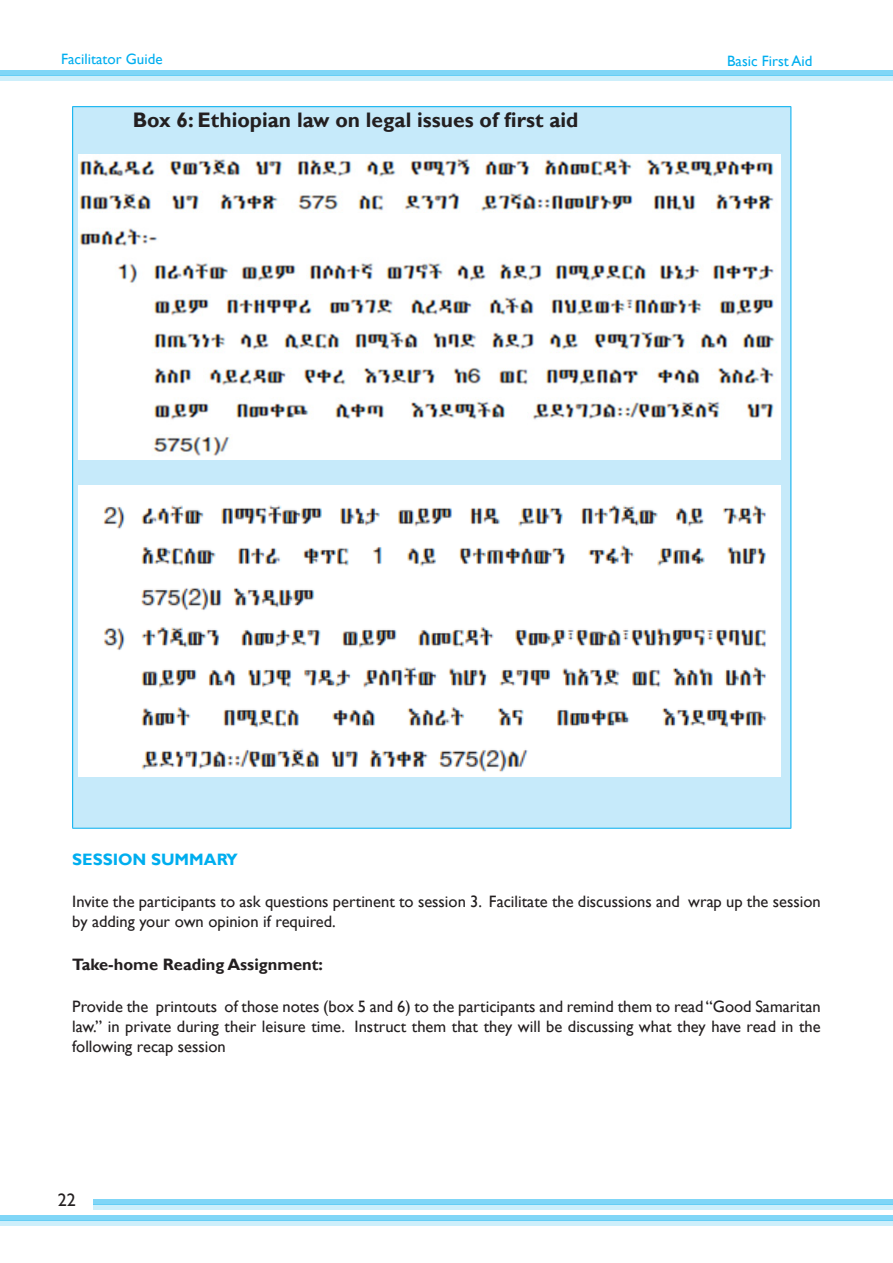
<style>
.page{position:relative;width:893px;height:1263px;background:#fff}
.page>*{position:absolute;margin:0;border:0;box-sizing:border-box;transform-origin:0 0}
.t1{font:700 21px "Gill Sans";color:#231f20}
.t2{font:18px "Gill Sans";color:#231f20}
.t3{font:16.5px/19.8px "Gill Sans";color:#231f20}
.t4{font:700 16.5px "Gill Sans";color:#231f20}
.t5{font:700 16.5px "Gill Sans";color:#00aeef}
.t6{font:15px "Gill Sans";color:#00aeef}
</style>
<div class="page">
<div style="left:0;top:70px;width:892px;height:6px;background:#80d6f7"></div>
<div style="left:0;top:76px;width:892px;height:5px;background:#cdeffb"></div>
<div style="left:94px;top:1199px;width:799px;height:5px;background:#80d6f7"></div>
<div style="left:94px;top:1204px;width:799px;height:6px;background:#cdeffb"></div>
<div style="left:0;top:1215px;width:893px;height:6px;background:#80d6f7"></div>
<div style="left:0;top:1221px;width:893px;height:5px;background:#cdeffb"></div>
<div style="left:73px;top:107px;width:718px;height:721px;background:#c6eafa"></div>
<hr style="left:72px;top:106px;width:719px;height:1px;background:#00aeef">
<hr style="left:72px;top:107px;width:1px;height:721px;background:#00aeef">
<hr style="left:790px;top:107px;width:1px;height:721px;background:#00aeef">
<hr style="left:72px;top:828px;width:719px;height:1px;background:#00aeef">
<img style="left:79px;top:154px;width:701px;height:305px">
<img style="left:79px;top:486px;width:702px;height:291px">
<p class="t6" style="left:61px;top:50px;width:103px">Facilitator Guide</p>
<p class="t6" style="left:727px;top:52px;width:87px">Basic First Aid</p>
<p class="t1" style="left:133px;top:107px;width:447px">Box 6: Ethiopian law on legal issues of first aid</p>
<p class="t5" style="left:72px;top:849px;width:167px">SESSION SUMMARY</p>
<p class="t3" style="left:72px;top:892px;width:750px">Invite the participants to ask questions pertinent to session 3. Facilitate the discussions and wrap up the session by adding your own opinion if required.</p>
<p class="t4" style="left:72px;top:954px;width:252px">Take-home Reading Assignment:</p>
<p class="t3" style="left:72px;top:997px;width:750px;text-align:justify">Provide the printouts of those notes (box 5 and 6) to the participants and remind them to read “Good Samaritan law.” in private during their leisure time. Instruct them that they will be discussing what they have read in the following recap session</p>
<p class="t2" style="left:58px;top:1189px;width:19px">22</p>
</div>
